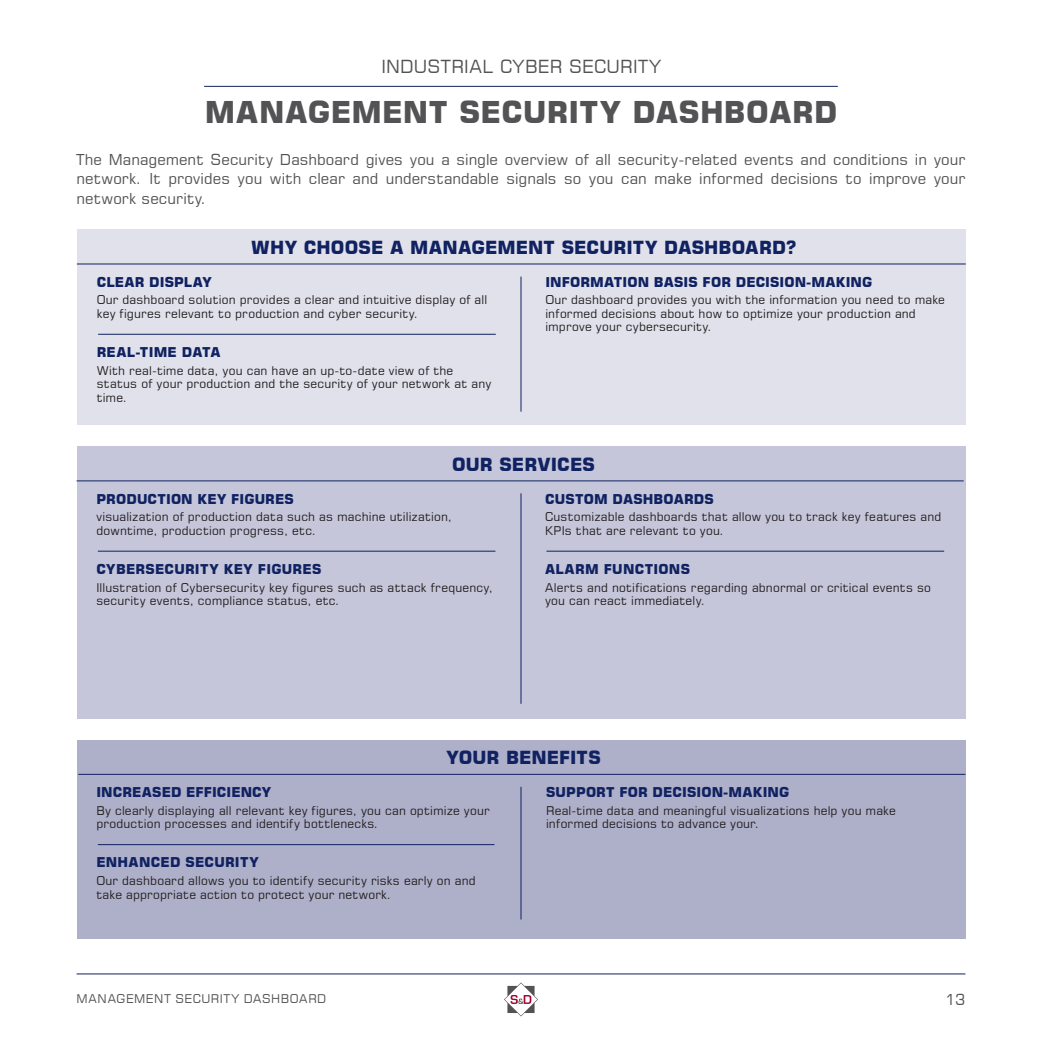
<style>
.page{position:relative;width:1042px;height:1042px;background:#fff}
.page>*{position:absolute;margin:0;border:0;box-sizing:border-box;transform-origin:0 0}
.t1{font:700 30px "Square 721 BT";letter-spacing:.01em;color:#535355}
.t2{font:700 18px "Square 721 BT";color:#102261}
.t3{font:18px "Square 721 BT";letter-spacing:.02em;color:#535355}
.t4{font:15px/19.5px "Square 721 BT";letter-spacing:.005em;color:#535355;text-align:justify}
.t5{font:700 13.5px "Square 721 BT";letter-spacing:.01em;color:#102261}
.t6{font:12px/13.5px "Square 721 BT";letter-spacing:.015em;color:#231f20}
.t7{font:12px "Square 721 BT";letter-spacing:.05em;color:#535355}
</style>
<div class="page">
<hr style="left:77px;top:973px;width:888px;height:1px;background:#102261">
<svg style="left:504px;top:982px;width:34px;height:34px"></svg>
<hr style="left:204px;top:86px;width:634px;height:1px;background:#102261">
<div style="left:77px;top:230px;width:888px;height:195px;background:#e1e1eb"></div>
<div style="left:77px;top:446px;width:888px;height:273px;background:#c5c6da"></div>
<hr style="left:98px;top:334px;width:398px;height:1px;background:#102261">
<hr style="left:98px;top:551px;width:397px;height:1px;background:#102261">
<hr style="left:546px;top:551px;width:398px;height:1px;background:#102261">
<hr style="left:77px;top:264px;width:889px;height:1px;background:#102261">
<hr style="left:77px;top:480px;width:886px;height:1px;background:#102261">
<div style="left:77px;top:740px;width:888px;height:198px;background:#aeafc9"></div>
<hr style="left:98px;top:844px;width:396px;height:1px;background:#102261">
<hr style="left:78px;top:774px;width:887px;height:1px;background:#102261">
<hr style="left:521px;top:493px;width:1px;height:211px;background:#102261">
<hr style="left:521px;top:277px;width:1px;height:135px;background:#102261">
<hr style="left:521px;top:787px;width:1px;height:132px;background:#102261">
<h2 class="t3" style="left:381px;top:55px;width:281px">INDUSTRIAL CYBER SECURITY</h2>
<h1 class="t1" style="left:205px;top:94px;width:634px">MANAGEMENT SECURITY DASHBOARD</h1>
<p class="t4" style="left:77px;top:149px;width:890px">The Management Security Dashboard gives you a single overview of all security-related events and conditions in your network. It provides you with clear and understandable signals so you can make informed decisions to improve your network security.</p>
<h2 class="t2" style="left:251px;top:236px;width:547px">WHY CHOOSE A MANAGEMENT SECURITY DASHBOARD?</h2>
<p class="t5" style="left:97px;top:274px;width:116px">CLEAR DISPLAY</p>
<p class="t6" style="left:97px;top:293px;width:392px">Our dashboard solution provides a clear and intuitive display of all key figures relevant to production and cyber security.</p>
<p class="t5" style="left:97px;top:344px;width:125px">REAL-TIME DATA</p>
<p class="t6" style="left:97px;top:363px;width:396px">With real-time data, you can have an up-to-date view of the status of your production and the security of your network at any time.</p>
<p class="t5" style="left:545px;top:274px;width:328px">INFORMATION BASIS FOR DECISION-MAKING</p>
<p class="t6" style="left:545px;top:293px;width:401px">Our dashboard provides you with the information you need to make informed decisions about how to optimize your production and improve your cybersecurity.</p>
<h2 class="t2" style="left:452px;top:453px;width:144px">OUR SERVICES</h2>
<p class="t5" style="left:96px;top:490px;width:199px">PRODUCTION KEY FIGURES</p>
<p class="t6" style="left:96px;top:510px;width:357px">visualization of production data such as machine utilization, downtime, production progress, etc.</p>
<p class="t5" style="left:96px;top:561px;width:226px">CYBERSECURITY KEY FIGURES</p>
<p class="t6" style="left:96px;top:580px;width:398px">Illustration of Cybersecurity key figures such as attack frequency, security events, compliance status, etc.</p>
<p class="t5" style="left:545px;top:490px;width:170px">CUSTOM DASHBOARDS</p>
<p class="t6" style="left:545px;top:510px;width:398px">Customizable dashboards that allow you to track key features and<br>KPIs that are relevant to you.</p>
<p class="t5" style="left:545px;top:561px;width:146px">ALARM FUNCTIONS</p>
<p class="t6" style="left:545px;top:580px;width:387px">Alerts and notifications regarding abnormal or critical events so you can react immediately.</p>
<h2 class="t2" style="left:446px;top:747px;width:156px">YOUR BENEFITS</h2>
<p class="t5" style="left:96px;top:784px;width:176px">INCREASED EFFICIENCY</p>
<p class="t6" style="left:96px;top:803px;width:395px">By clearly displaying all relevant key figures, you can optimize your production processes and identify bottlenecks.</p>
<p class="t5" style="left:96px;top:854px;width:164px">ENHANCED SECURITY</p>
<p class="t6" style="left:96px;top:874px;width:381px">Our dashboard allows you to identify security risks early on and take appropriate action to protect your network.</p>
<p class="t7" style="left:77px;top:991px;width:251px">MANAGEMENT SECURITY DASHBOARD</p>
<p class="t5" style="left:546px;top:784px;width:245px">SUPPORT FOR DECISION-MAKING</p>
<p class="t6" style="left:546px;top:803px;width:351px">Real-time data and meaningful visualizations help you make informed decisions to advance your.</p>
<p class="t4" style="left:945px;top:990px;width:22px">13</p>
</div>
